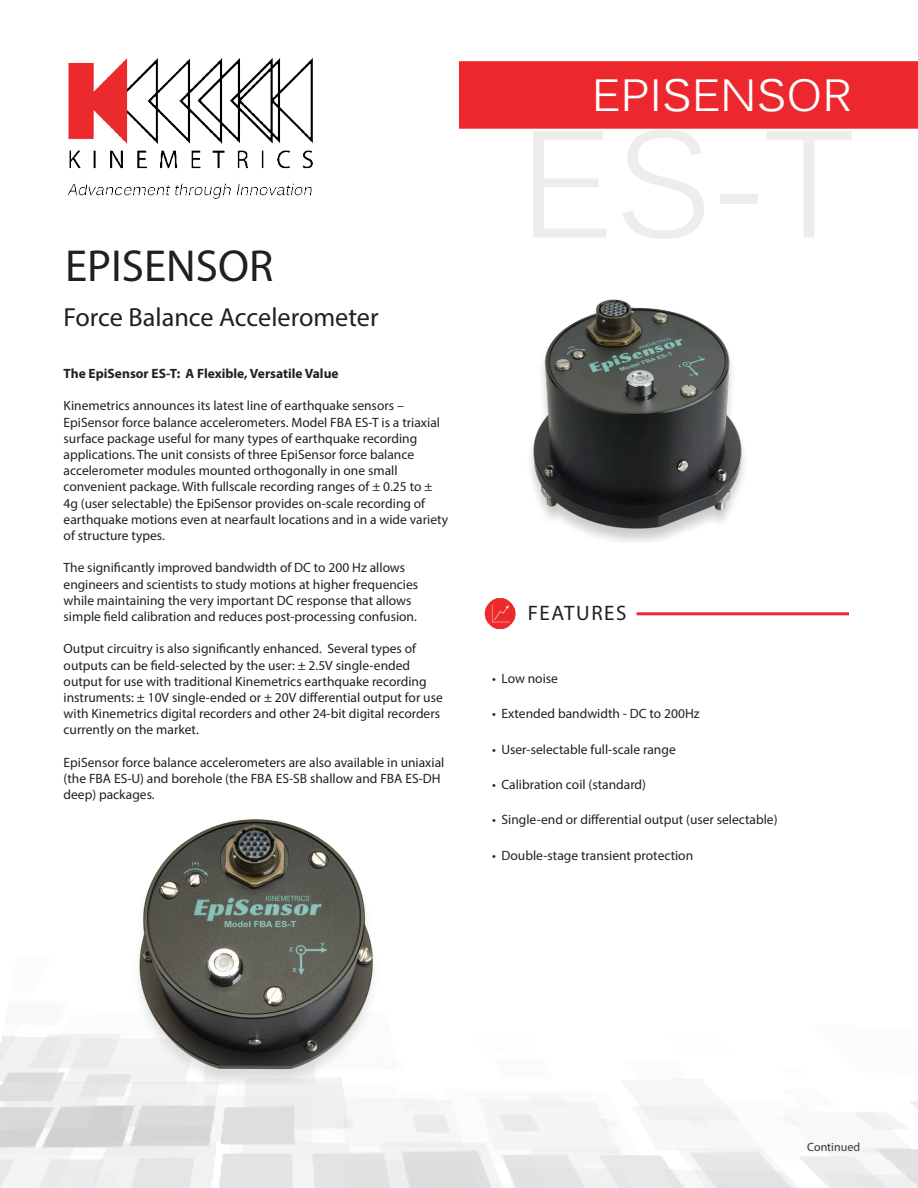
<style>
.page{position:relative;width:918px;height:1188px;background:#fff}
.page>*{position:absolute;margin:0;border:0;box-sizing:border-box;transform-origin:0 0}
.t1{font:45px "Myriad Pro";color:#231f20}
.t2{font:45px "Kalinga";color:#fff}
.t3{font:26.25px "Myriad Pro";color:#231f20}
.t4{font:21px "Myriad Pro";letter-spacing:.075em;color:#231f20}
.Default{font:13.5px/16.2px "Myriad Pro";color:#231f20}
.t5{font:700 13.5px "Myriad Pro";color:#231f20}
.t6{font:12px "Myriad Pro";color:#231f20}
</style>
<div class="page">
<div style="left:460px;top:62px;width:457px;height:66px;background:#ec272e"></div>
<div style="left:459px;top:61px;width:459px;height:68px;border:2px solid #eb2a2f"></div>
<img style="left:67px;top:58px;width:246px;height:141px">
<img style="left:484px;top:598px;width:32px;height:31px">
<hr style="left:637px;top:612px;width:212px;height:3px;background:#ec272e">
<img style="left:1px;top:1034px;width:917px;height:154px">
<img style="left:531px;top:299px;width:213px;height:243px">
<img style="left:98px;top:819px;width:315px;height:280px">
<p class="t2" style="left:592px;top:67px;width:262px">EPISENSOR</p>
<p class="t1" style="left:65px;top:238px;width:210px">EPISENSOR</p>
<p class="t3" style="left:64px;top:301px;width:317px">Force Balance Accelerometer</p>
<p class="t5" style="left:64px;top:365px;width:277px">The EpiSensor ES-T: A Flexible, Versatile Value</p>
<p class="Default" style="left:64px;top:398px;width:386px">Kinemetrics announces its latest line of earthquake sensors – EpiSensor force balance accelerometers. Model FBA ES-T is a triaxial surface package useful for many types of earthquake recording applications. The unit consists of three EpiSensor force balance accelerometer modules mounted orthogonally in one small convenient package. With fullscale recording ranges of ± 0.25 to ± 4g (user selectable) the EpiSensor provides on-scale recording of earthquake motions even at nearfault locations and in a wide variety of structure types.</p>
<p class="Default" style="left:64px;top:560px;width:356px">The significantly improved bandwidth of DC to 200 Hz allows engineers and scientists to study motions at higher frequencies while maintaining the very important DC response that allows simple field calibration and reduces post-processing confusion.</p>
<p class="Default" style="left:64px;top:641px;width:381px">Output circuitry is also significantly enhanced. Several types of outputs can be field-selected by the user: ± 2.5V single-ended output for use with traditional Kinemetrics earthquake recording instruments: ± 10V single-ended or ± 20V differential output for use with Kinemetrics digital recorders and other 24-bit digital recorders currently on the market.</p>
<p class="Default" style="left:64px;top:754px;width:382px">EpiSensor force balance accelerometers are also available in uniaxial (the FBA ES-U) and borehole (the FBA ES-SB shallow and FBA ES-DH deep) packages.</p>
<p class="t4" style="left:528px;top:600px;width:100px">FEATURES</p>
<p class="Default" style="left:492px;top:670px;width:68px">• Low noise</p>
<p class="Default" style="left:492px;top:705px;width:209px">• Extended bandwidth - DC to 200Hz</p>
<p class="Default" style="left:492px;top:741px;width:185px">• User-selectable full-scale range</p>
<p class="Default" style="left:492px;top:776px;width:156px">• Calibration coil (standard)</p>
<p class="Default" style="left:492px;top:812px;width:287px">• Single-end or differential output (user selectable)</p>
<p class="Default" style="left:492px;top:847px;width:203px">• Double-stage transient protection</p>
<p class="t6" style="left:807px;top:1140px;width:54px">Continued</p>
</div>
